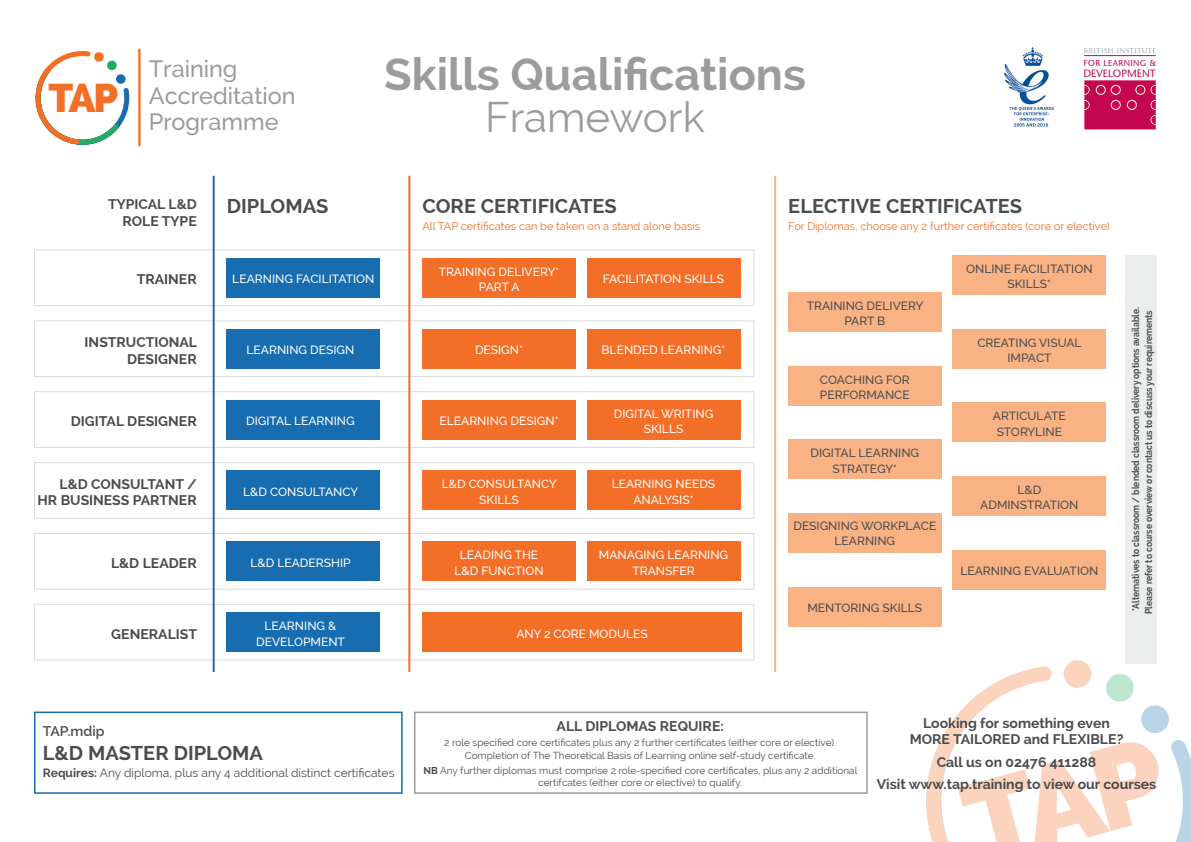
<style>
.page{position:relative;width:1191px;height:842px;background:#fff}
.page>*{position:absolute;margin:0;border:0;box-sizing:border-box;transform-origin:0 0}
.t1{font:700 45px "Raleway";color:#9a9c9d}
.t2{font:42px "Raleway";color:#9a9c9d}
.t3{font:800 39.8px "Raleway";color:#f36e26}
.t4{font:500 23.5px/26.4px "Raleway";color:#999c9d}
.t5{font:700 20px "Raleway";color:#4b4c4d}
.t6{font:700 14px/16.8px "Raleway";color:#4b4c4d;text-align:right}
.t7{font:600 14px "Raleway";color:#4b4c4d}
.t8{font:500 12px/15.4px "Raleway";color:#fff;text-align:center}
.t9{font:500 12px/15.4px "Raleway";color:#4b4c4d;text-align:center}
.t10{font:12px "Raleway";color:#4b4c4d}
.t11{font:11px "Raleway";color:#f36e26}
.t12{font:500 10.6px "ITC Stone Sans";color:#c50750}
.t13{font:10px/12.3px "Raleway";color:#4b4c4d;text-align:center}
.t14{font:700 10px/13px "Raleway";color:#4b4c4d;scale:.85 1}
.t15{font:500 8.6px "ITC Stone Sans";letter-spacing:.05em;color:#c50750}
.t16{font:7.6px "Trajan Pro";color:#94a0a9}
.s1{font-weight:700}
</style>
<div class="page">
<svg style="left:1084px;top:80px;width:71px;height:49px;background:#c81458"></svg>
<div style="left:1127px;top:100px;width:9px;height:10px;border:1px solid #fffde9;border-radius:50%"></div>
<div style="left:1135px;top:85px;width:10px;height:10px;border:1px solid #fffde9;border-radius:50%"></div>
<div style="left:1096px;top:85px;width:9px;height:10px;border:1px solid #fffde9;border-radius:50%"></div>
<hr style="left:1084px;top:55px;width:71px;height:1px;background:#c50750">
<img style="left:1004px;top:47px;width:50px;height:80px">
<hr style="left:138px;top:49px;width:3px;height:97px;background:#f36f24">
<svg style="left:36px;top:51px;width:93px;height:94px"></svg>
<div style="left:34px;top:249px;width:720px;height:57px;border:1px solid #dbdbdb"></div>
<div style="left:34px;top:320px;width:720px;height:57px;border:1px solid #dbdbdb"></div>
<div style="left:34px;top:391px;width:720px;height:57px;border:1px solid #dbdbdb"></div>
<div style="left:34px;top:462px;width:720px;height:57px;border:1px solid #dbdbdb"></div>
<div style="left:34px;top:533px;width:720px;height:57px;border:1px solid #dbdbdb"></div>
<div style="left:34px;top:604px;width:720px;height:56px;border:1px solid #dbdbdb"></div>
<hr style="left:774px;top:176px;width:2px;height:496px;background:#f9b284">
<div style="left:227px;top:258px;width:153px;height:40px;background:#176db0"></div>
<div style="left:227px;top:329px;width:153px;height:40px;background:#176db0"></div>
<div style="left:227px;top:400px;width:153px;height:39px;background:#176db0"></div>
<div style="left:227px;top:612px;width:153px;height:40px;background:#176db0"></div>
<div style="left:227px;top:471px;width:153px;height:39px;background:#176db0"></div>
<div style="left:227px;top:541px;width:153px;height:40px;background:#176db0"></div>
<hr style="left:213px;top:176px;width:2px;height:496px;background:#176db0">
<div style="left:422px;top:258px;width:153px;height:40px;background:#f36e26"></div>
<div style="left:422px;top:329px;width:153px;height:40px;background:#f36e26"></div>
<div style="left:422px;top:400px;width:153px;height:39px;background:#f36e26"></div>
<div style="left:422px;top:471px;width:153px;height:39px;background:#f36e26"></div>
<div style="left:587px;top:471px;width:153px;height:39px;background:#f36e26"></div>
<div style="left:422px;top:541px;width:153px;height:40px;background:#f36e26"></div>
<div style="left:587px;top:541px;width:153px;height:40px;background:#f36e26"></div>
<div style="left:587px;top:258px;width:153px;height:40px;background:#f36e26"></div>
<div style="left:587px;top:329px;width:153px;height:40px;background:#f36e26"></div>
<div style="left:587px;top:400px;width:153px;height:39px;background:#f36e26"></div>
<div style="left:422px;top:612px;width:320px;height:40px;background:#f36e26"></div>
<hr style="left:408px;top:176px;width:2px;height:496px;background:#f36e26">
<div style="left:788px;top:292px;width:153px;height:40px;background:#f9b284"></div>
<div style="left:952px;top:255px;width:154px;height:40px;background:#f9b284"></div>
<div style="left:788px;top:366px;width:153px;height:39px;background:#f9b284"></div>
<div style="left:788px;top:439px;width:153px;height:40px;background:#f9b284"></div>
<div style="left:952px;top:403px;width:154px;height:39px;background:#f9b284"></div>
<div style="left:952px;top:476px;width:154px;height:40px;background:#f9b284"></div>
<div style="left:788px;top:587px;width:153px;height:39px;background:#f9b284"></div>
<div style="left:952px;top:550px;width:154px;height:40px;background:#f9b284"></div>
<div style="left:952px;top:329px;width:154px;height:40px;background:#f9b284"></div>
<div style="left:788px;top:513px;width:153px;height:40px;background:#f9b284"></div>
<div style="left:1125px;top:255px;width:31px;height:408px;background:#ebecec"></div>
<div style="left:414px;top:711px;width:453px;height:83px;background:#fff;border:2px solid #9a9c9d"></div>
<div style="left:34px;top:711px;width:369px;height:83px;border:2px solid #176db0"></div>
<svg style="left:923px;top:620px;width:268px;height:222px"></svg>
<p class="t3" style="left:48px;top:75px;width:71px">TAP</p>
<p class="t4" style="left:149px;top:56px;width:148px">Training<br>Accreditation<br>Programme</p>
<p class="t1" style="left:384px;top:48px;width:423px">Skills Qualifications</p>
<p class="t2" style="left:485px;top:93px;width:221px">Framework</p>
<p class="t16" style="left:1083px;top:46px;width:74px">BRITISH INSTITUTE</p>
<p class="t15" style="left:1083px;top:58px;width:74px">FOR LEARNING &amp;</p>
<p class="t12" style="left:1083px;top:67px;width:74px">DEVELOPMENT</p>
<p class="t6" style="left:108px;top:195px;width:90px">TYPICAL L&amp;D<br>ROLE TYPE</p>
<p class="t5" style="left:227px;top:194px;width:103px">DIPLOMAS</p>
<p class="t5" style="left:422px;top:194px;width:196px">CORE CERTIFICATES</p>
<p class="t11" style="left:422px;top:220px;width:279px">All TAP certificates can be taken on a stand alone basis</p>
<p class="t5" style="left:788px;top:194px;width:235px">ELECTIVE CERTIFICATES</p>
<p class="t11" style="left:788px;top:219px;width:323px">For Diplomas, choose any 2 further certificates (core or elective)</p>
<p class="t6" style="left:137px;top:271px;width:62px">TRAINER</p>
<p class="t8" style="left:232px;top:272px;width:144px">LEARNING FACILITATION</p>
<p class="t8" style="left:439px;top:264px;width:122px">TRAINING DELIVERY*<br>PART A</p>
<p class="t8" style="left:603px;top:272px;width:123px">FACILITATION SKILLS</p>
<p class="t9" style="left:966px;top:261px;width:128px">ONLINE FACILITATION<br>SKILLS*</p>
<p class="t6" style="left:85px;top:334px;width:114px">INSTRUCTIONAL<br>DESIGNER</p>
<p class="t6" style="left:71px;top:413px;width:127px">DIGITAL DESIGNER</p>
<p class="t6" style="left:37px;top:475px;width:161px">L&amp;D CONSULTANT /<br>HR BUSINESS PARTNER</p>
<p class="t6" style="left:111px;top:555px;width:87px">L&amp;D LEADER</p>
<p class="t8" style="left:246px;top:342px;width:109px">LEARNING DESIGN</p>
<p class="t8" style="left:246px;top:413px;width:110px">DIGITAL LEARNING</p>
<p class="t8" style="left:243px;top:484px;width:116px">L&amp;D CONSULTANCY</p>
<p class="t8" style="left:250px;top:555px;width:102px">L&amp;D LEADERSHIP</p>
<p class="t8" style="left:475px;top:342px;width:50px">DESIGN*</p>
<p class="t8" style="left:439px;top:413px;width:121px">ELEARNING DESIGN*</p>
<p class="t8" style="left:601px;top:342px;width:125px">BLENDED LEARNING*</p>
<p class="t8" style="left:614px;top:406px;width:101px">DIGITAL WRITING<br>SKILLS</p>
<p class="t8" style="left:442px;top:476px;width:116px">L&amp;D CONSULTANCY<br>SKILLS</p>
<p class="t8" style="left:612px;top:476px;width:105px">LEARNING NEEDS<br>ANALYSIS*</p>
<p class="t8" style="left:454px;top:547px;width:91px">LEADING THE<br>L&amp;D FUNCTION</p>
<p class="t8" style="left:599px;top:547px;width:131px">MANAGING LEARNING<br>TRANSFER</p>
<p class="t9" style="left:806px;top:298px;width:118px">TRAINING DELIVERY<br>PART B</p>
<p class="t9" style="left:820px;top:372px;width:91px;text-align:left">COACHING FOR<br>PERFORMANCE</p>
<p class="t9" style="left:810px;top:445px;width:110px">DIGITAL LEARNING<br>STRATEGY*</p>
<p class="t9" style="left:793px;top:518px;width:144px">DESIGNING WORKPLACE<br>LEARNING</p>
<p class="t9" style="left:807px;top:600px;width:116px">MENTORING SKILLS</p>
<p class="t9" style="left:977px;top:335px;width:106px">CREATING VISUAL<br>IMPACT</p>
<p class="t9" style="left:993px;top:408px;width:74px">ARTICULATE<br>STORYLINE</p>
<p class="t9" style="left:980px;top:482px;width:100px">L&amp;D<br>ADMINSTRATION</p>
<p class="t9" style="left:960px;top:563px;width:140px">LEARNING EVALUATION</p>
<p class="t14" style="left:1129px;top:614px;width:362px;rotate:-90deg">*Alternatives to classroom / blended classroom delivery options available.<br>Please refer to course overview or contact us to discuss your requirements</p>
<p class="t6" style="left:111px;top:625px;width:87px">GENERALIST</p>
<p class="t8" style="left:256px;top:618px;width:90px">LEARNING &amp;<br>DEVELOPMENT</p>
<p class="t8" style="left:516px;top:626px;width:133px">ANY 2 CORE MODULES</p>
<p class="t7" style="left:43px;top:723px;width:63px">TAP.mdip</p>
<p class="t5" style="left:43px;top:742px;width:222px">L&amp;D MASTER DIPLOMA</p>
<p class="t10" style="left:43px;top:766px;width:353px"><span class="s1">Requires:</span> Any diploma, plus any 4 additional distinct certificates</p>
<p class="t6" style="left:556px;top:718px;width:169px">ALL DIPLOMAS REQUIRE:</p>
<p class="t13" style="left:444px;top:737px;width:393px">2 role specified core certificates plus any 2 further certificates (either core or elective).<br>Completion of The Theoretical Basis of Learning online self-study certificate.</p>
<p class="t13" style="left:423px;top:764px;width:435px"><span class="s1">NB</span> Any further diplomas must comprise 2 role-specified core certificates, plus any 2 additional certifcates (either core or elective) to qualify.</p>
<p class="t6" style="left:909px;top:714px;width:215px;text-align:center">Looking for something even<br>MORE TAILORED and FLEXIBLE?</p>
<p class="t6" style="left:936px;top:754px;width:161px">Call us on 02476 411288</p>
<p class="t6" style="left:876px;top:776px;width:281px">Visit www.tap.training to view our courses</p>
</div>
